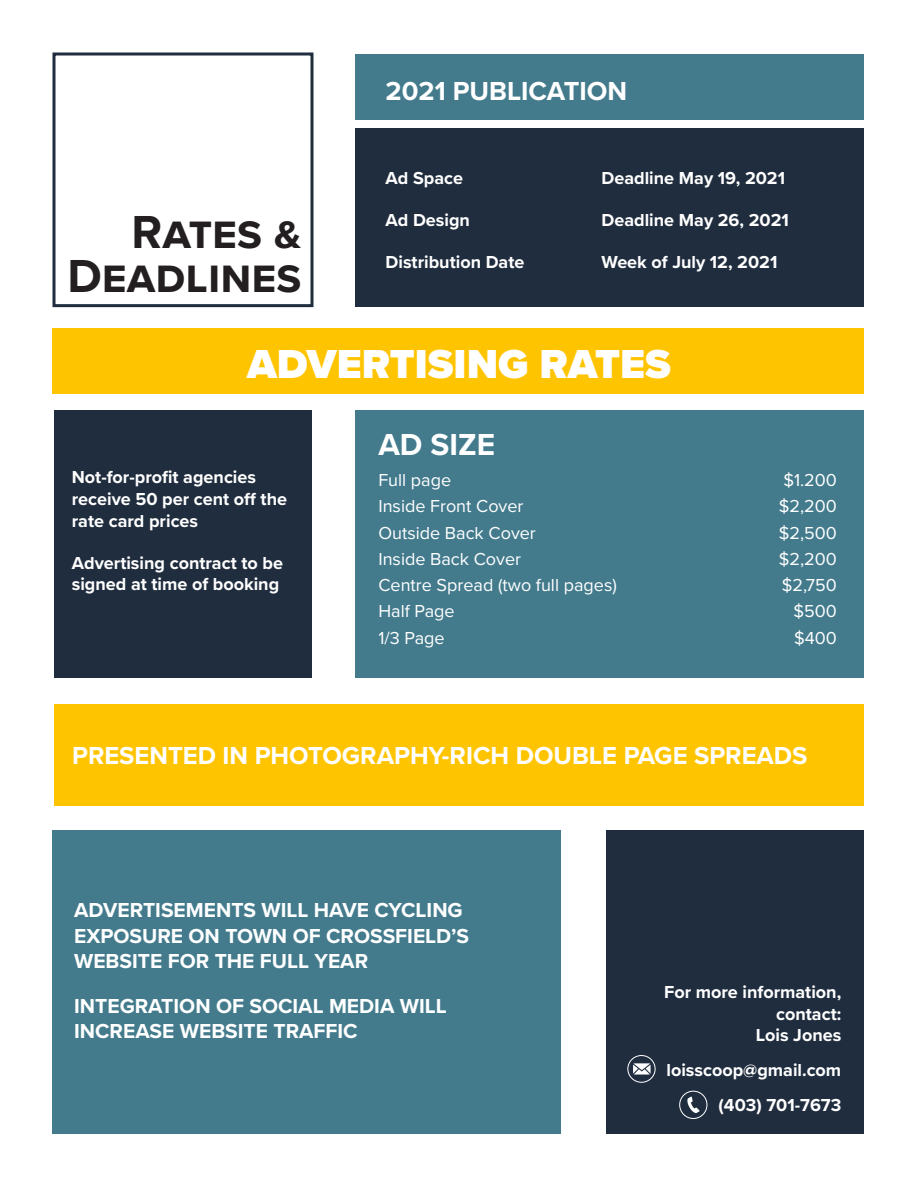
<style>
.page{position:relative;width:918px;height:1188px;background:#fff}
.page>*{position:absolute;margin:0;border:0;box-sizing:border-box;transform-origin:0 0}
.t1{font:700 48px/43.5px "Proxima Nova S";color:#231f20;text-align:right}
.t2{font:900 42px "Proxima Nova S";color:#fff}
.t3{font:700 31.5px "Proxima Nova S";color:#fff}
.t4{font:700 27px "Proxima Nova";color:#fff}
.t5{font:700 25.5px "Proxima Nova";color:#fff}
.t6{font:700 21px/25.2px "Proxima Nova";color:#fff}
.t7{font:700 18px/21.6px "Proxima Nova";color:#fff}
.t8{font:18px "Proxima Nova";color:#fff}
</style>
<div class="page">
<div style="left:52px;top:52px;width:262px;height:255px;border:3px solid #202d3e"></div>
<div style="left:356px;top:129px;width:508px;height:178px;background:#202d3e"></div>
<div style="left:356px;top:54px;width:508px;height:66px;background:#437b8d"></div>
<div style="left:52px;top:328px;width:812px;height:66px;background:#ffc400"></div>
<div style="left:54px;top:410px;width:258px;height:268px;background:#202d3e"></div>
<div style="left:356px;top:410px;width:508px;height:268px;background:#437b8d"></div>
<div style="left:54px;top:704px;width:810px;height:101px;background:#ffc400"></div>
<div style="left:52px;top:831px;width:509px;height:303px;background:#437b8d"></div>
<div style="left:606px;top:831px;width:258px;height:303px;background:#202d3e"></div>
<div style="left:679px;top:1091px;width:28px;height:28px;border:1px solid #fff;border-radius:50%"></div>
<svg style="left:687px;top:1097px;width:13px;height:16px"></svg>
<div style="left:627px;top:1055px;width:29px;height:28px;border:1px solid #fff;border-radius:50%"></div>
<svg style="left:633px;top:1063px;width:18px;height:12px"></svg>
<p class="t1" style="left:67px;top:209px;width:235px">Rates &amp;<br>Deadlines</p>
<p class="t4" style="left:386px;top:71px;width:243px">2021 PUBLICATION</p>
<p class="t7" style="left:386px;top:167px;width:79px">Ad Space</p>
<p class="t7" style="left:602px;top:167px;width:185px">Deadline May 19, 2021</p>
<p class="t7" style="left:386px;top:209px;width:86px">Ad Design</p>
<p class="t7" style="left:602px;top:209px;width:189px">Deadline May 26, 2021</p>
<p class="t7" style="left:386px;top:251px;width:140px">Distribution Date</p>
<p class="t7" style="left:602px;top:251px;width:177px">Week of July 12, 2021</p>
<p class="t2" style="left:247px;top:333px;width:425px">ADVERTISING RATES</p>
<p class="t7" style="left:72px;top:466px;width:217px">Not-for-profit agencies receive 50 per cent off the rate card prices</p>
<p class="t7" style="left:72px;top:551px;width:213px">Advertising contract to be signed at time of booking</p>
<p class="t3" style="left:378px;top:421px;width:118px">AD SIZE</p>
<p class="t8" style="left:378px;top:467px;width:74px">Full page</p>
<p class="t8" style="left:783px;top:467px;width:55px">$1.200</p>
<p class="t8" style="left:378px;top:493px;width:147px">Inside Front Cover</p>
<p class="t8" style="left:779px;top:493px;width:60px">$2,200</p>
<p class="t8" style="left:378px;top:519px;width:159px">Outside Back Cover</p>
<p class="t8" style="left:779px;top:519px;width:60px">$2,500</p>
<p class="t8" style="left:378px;top:545px;width:144px">Inside Back Cover</p>
<p class="t8" style="left:779px;top:545px;width:60px">$2,200</p>
<p class="t8" style="left:378px;top:572px;width:240px">Centre Spread (two full pages)</p>
<p class="t8" style="left:782px;top:572px;width:57px">$2,750</p>
<p class="t8" style="left:378px;top:598px;width:78px">Half Page</p>
<p class="t8" style="left:794px;top:598px;width:45px">$500</p>
<p class="t8" style="left:378px;top:624px;width:68px">1/3 Page</p>
<p class="t8" style="left:794px;top:624px;width:44px">$400</p>
<p class="t5" style="left:72px;top:736px;width:737px">PRESENTED IN PHOTOGRAPHY-RICH DOUBLE PAGE SPREADS</p>
<p class="t6" style="left:74px;top:897px;width:396px">ADVERTISEMENTS WILL HAVE CYCLING<br>EXPOSURE ON TOWN OF CROSSFIELD’S<br>WEBSITE FOR THE FULL YEAR</p>
<p class="t6" style="left:74px;top:993px;width:374px">INTEGRATION OF SOCIAL MEDIA WILL<br>INCREASE WEBSITE TRAFFIC</p>
<p class="t7" style="left:664px;top:981px;width:179px;text-align:right">For more information, contact:</p>
<p class="t7" style="left:756px;top:1024px;width:87px">Lois Jones</p>
<p class="t7" style="left:667px;top:1059px;width:176px">loisscoop@gmail.com</p>
<p class="t7" style="left:719px;top:1094px;width:124px">(403) 701-7673</p>
</div>
